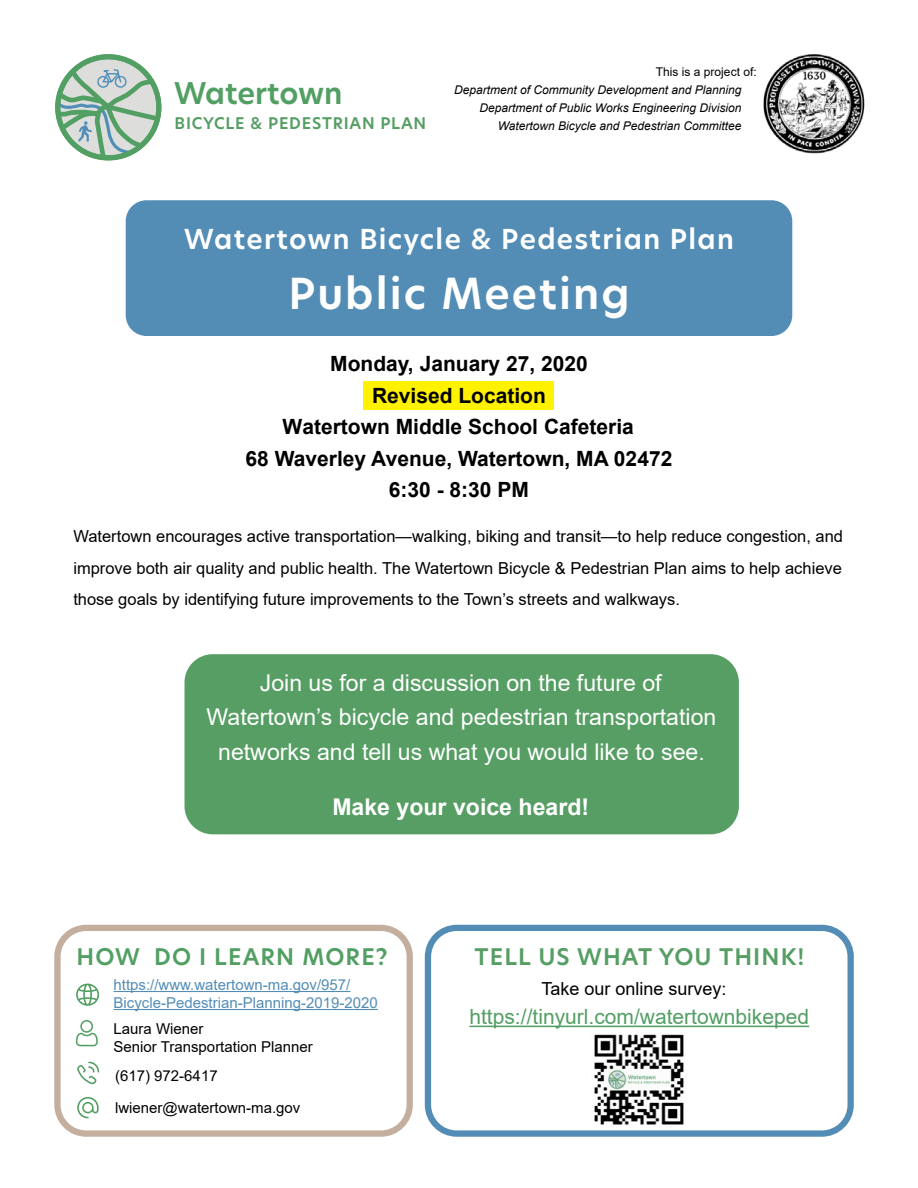
<style>
.page{position:relative;width:918px;height:1188px;background:#fff}
.page>*{position:absolute;margin:0;border:0;box-sizing:border-box;transform-origin:0 0}
.t1{font:600 42px "Hero New";letter-spacing:.05em;color:#fff}
.t2{font:600 29.4px "Hero New";color:#529f63}
.t3{font:600 27px "Hero New";letter-spacing:.05em;color:#fff}
.t4{font:23.1px/34.7px "Arial";color:#fff;text-align:center}
.t5{font:700 23.1px "Arial";color:#fff}
.t6{font:600 22.5px "Hero New";letter-spacing:.05em;color:#569e63}
.t7{font:600 22.5px "Hero New";letter-spacing:.05em;color:#529f64}
.t8{font:700 21px/31.5px "Arial";color:#000;text-align:center}
.t9{font:21px "Arial";color:#529f64}
.t10{font:18px "Arial";color:#000}
.t11{font:16.5px/31.5px "Arial";color:#000;text-align:justify}
.t12{font:600 15.75px "Hero New";letter-spacing:.05em;color:#559e63}
.t13{font:15px/18px "Arial";color:#000}
.t14{font:15px/18px "Arial";color:#538db5}
.t15{font:italic 12px/18px "Arial";color:#000;text-align:right}
.t16{font:12px "Arial";color:#000}
</style>
<div class="page">
<div style="left:364px;top:381px;width:190px;height:29px;background:#fff200"></div>
<img style="left:586px;top:1027px;width:107px;height:98px">
<div style="left:54px;top:925px;width:359px;height:212px;border:6px solid #c4ae9d;border-radius:29px"></div>
<img style="left:763px;top:54px;width:102px;height:100px">
<svg style="left:58px;top:57px;width:101px;height:101px"></svg>
<svg style="left:55px;top:65px;width:107px;height:95px"></svg>
<div style="left:55px;top:54px;width:106px;height:107px;border:5px solid #529f63;border-radius:50%"></div>
<svg style="left:77px;top:1062px;width:22px;height:22px"></svg>
<svg style="left:77px;top:1097px;width:22px;height:21px"></svg>
<svg style="left:76px;top:1020px;width:22px;height:26px"></svg>
<hr style="left:114px;top:991px;width:236px;height:1px;background:#538db5">
<hr style="left:114px;top:1009px;width:264px;height:1px;background:#538db5">
<svg style="left:76px;top:984px;width:23px;height:22px"></svg>
<div style="left:425px;top:925px;width:429px;height:212px;border:6px solid #538db5;border-radius:29px"></div>
<div style="left:125px;top:200px;width:668px;height:137px;background:#538db5;border-radius:22px"></div>
<div style="left:124px;top:199px;width:670px;height:139px;border:2px solid #fff;border-radius:22px"></div>
<hr style="left:469px;top:1026px;width:340px;height:1px;background:#529f64">
<div style="left:181px;top:651px;width:561px;height:187px;background:#569e63;border-radius:32px"></div>
<div style="left:178px;top:647px;width:568px;height:194px;border:7px solid #fff;border-radius:32px"></div>
<h2 class="t2" style="left:174px;top:73px;width:170px">Watertown</h2>
<p class="t12" style="left:175px;top:112px;width:253px">BICYCLE &amp; PEDESTRIAN PLAN</p>
<p class="t16" style="left:656px;top:63px;width:102px">This is a project of:</p>
<p class="t15" style="left:454px;top:81px;width:289px">Department of Community Development and Planning<br>Department of Public Works Engineering Division<br>Watertown Bicycle and Pedestrian Committee</p>
<h3 class="t3" style="left:184px;top:221px;width:551px">Watertown Bicycle &amp; Pedestrian Plan</h3>
<h1 class="t1" style="left:288px;top:265px;width:343px">Public Meeting</h1>
<p class="t8" style="left:330px;top:348px;width:259px">Monday, January 27, 2020<br>Revised Location</p>
<p class="t8" style="left:246px;top:411px;width:428px">Watertown Middle School Cafeteria<br>68 Waverley Avenue, Watertown, MA 02472<br>6:30 - 8:30 PM</p>
<p class="t11" style="left:73px;top:520px;width:771px">Watertown encourages active transportation—walking, biking and transit—to help reduce congestion, and improve both air quality and public health. The Watertown Bicycle &amp; Pedestrian Plan aims to help achieve those goals by identifying future improvements to the Town’s streets and walkways.</p>
<h3 class="t4" style="left:207px;top:665px;width:511px">Join us for a discussion on the future of<br>Watertown’s bicycle and pedestrian transportation networks and tell us what you would like to see.</h3>
<h3 class="t5" style="left:332px;top:790px;width:258px">Make your voice heard!</h3>
<h3 class="t7" style="left:76px;top:941px;width:313px">HOW DO I LEARN MORE?</h3>
<p class="t14" style="left:114px;top:976px;width:266px">https://www.watertown-ma.gov/957/<br>Bicycle-Pedestrian-Planning-2019-2020</p>
<p class="t13" style="left:114px;top:1020px;width:201px">Laura Wiener<br>Senior Transportation Planner</p>
<p class="t13" style="left:115px;top:1067px;width:104px">(617) 972-6417</p>
<p class="t13" style="left:115px;top:1099px;width:187px">lwiener@watertown-ma.gov</p>
<h3 class="t6" style="left:475px;top:941px;width:331px">TELL US WHAT YOU THINK!</h3>
<p class="t10" style="left:542px;top:976px;width:187px">Take our online survey:</p>
<p class="t9" style="left:469px;top:1002px;width:341px">https://tinyurl.com/watertownbikeped</p>
</div>
